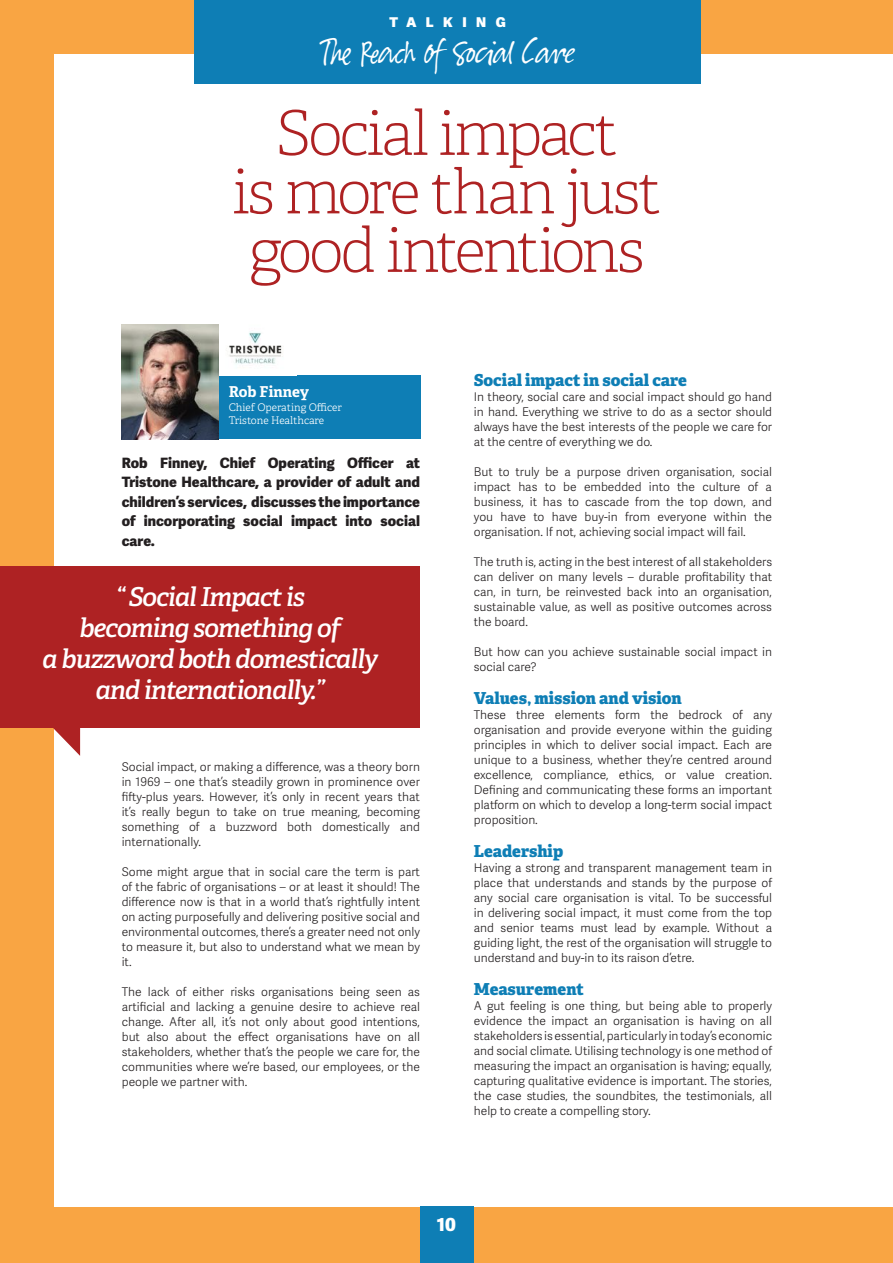
<style>
.page{position:relative;width:893px;height:1263px;background:#f9a543}
.page>*{position:absolute;margin:0;border:0;box-sizing:border-box;transform-origin:0 0}
.t1{font:100 61.5px "Adelle";letter-spacing:-.05em;color:#ae2223}
.t2{font:42px "Suomi Hand Script";color:#fff}
.t3{font:italic 600 26.1px "Adelle";letter-spacing:-.04em;color:#fff}
.t4{font:800 18px "Adelle Sans";color:#fff}
.t5{font:800 16.5px "Adelle";color:#0e7eb5}
.t6{font:700 15px "Adelle";color:#fff}
.t7{font:800 14.25px/19.5px "Adelle Sans";color:#231f20;text-align:justify}
.t8{font:800 13.5px "Adelle Sans";letter-spacing:.71em;color:#fff}
.t9{font:300 12px/15px "Adelle Sans";color:#231f20;text-align:justify}
.t10{font:300 10.5px "Adelle";color:#fff}
</style>
<div class="page">
<div style="left:54px;top:54px;width:839px;height:1153px;background:#fff"></div>
<div style="left:420px;top:1207px;width:54px;height:56px;background:#0e7eb5"></div>
<div style="left:195px;top:0;width:506px;height:83px;background:#0e7eb5"></div>
<div style="left:216px;top:375px;width:204px;height:64px;background:#0e7eb5"></div>
<img style="left:229px;top:332px;width:53px;height:32px">
<img style="left:122px;top:324px;width:97px;height:115px">
<div style="left:0;top:567px;width:420px;height:161px;background:#ae2223"></div>
<svg style="left:53px;top:728px;width:27px;height:28px"></svg>
<p class="t8" style="left:389px;top:14px;width:118px">TALKING</p>
<p class="t2" style="left:321px;top:30px;width:256px">The Reach of Social Care</p>
<p class="t1" style="left:276px;top:96px;width:343px">Social impact</p>
<p class="t1" style="left:232px;top:155px;width:431px">is more than just</p>
<p class="t1" style="left:249px;top:213px;width:397px">good intentions</p>
<p class="t6" style="left:229px;top:382px;width:82px">Rob Finney</p>
<p class="t10" style="left:229px;top:400px;width:114px">Chief Operating Officer</p>
<p class="t10" style="left:229px;top:414px;width:97px">Tristone Healthcare</p>
<p class="t7" style="left:122px;top:453px;width:300px">Rob Finney, Chief Operating Officer at Tristone Healthcare, a provider of adult and children’s services, discusses the importance of incorporating social impact into social care.</p>
<p class="t3" style="left:116px;top:581px;width:191px">“ Social Impact is</p>
<p class="t3" style="left:79px;top:611px;width:263px">becoming something of</p>
<p class="t3" style="left:42px;top:642px;width:337px">a buzzword both domestically</p>
<p class="t3" style="left:96px;top:673px;width:231px">and internationally.”</p>
<p class="t9" style="left:122px;top:759px;width:300px">Social impact, or making a difference, was a theory born in 1969 – one that’s steadily grown in prominence over fifty-plus years. However, it’s only in recent years that it’s really begun to take on true meaning, becoming something of a buzzword both domestically and internationally.</p>
<p class="t9" style="left:122px;top:864px;width:300px">Some might argue that in social care the term is part of the fabric of organisations – or at least it should! The difference now is that in a world that’s rightfully intent on acting purposefully and delivering positive social and environmental outcomes, there’s a greater need not only to measure it, but also to understand what we mean by it.</p>
<p class="t9" style="left:122px;top:984px;width:300px">The lack of either risks organisations being seen as artificial and lacking a genuine desire to achieve real change. After all, it’s not only about good intentions, but also about the effect organisations have on all stakeholders, whether that’s the people we care for, the communities where we’re based, our employees, or the people we partner with.</p>
<p class="t5" style="left:474px;top:369px;width:215px">Social impact in social care</p>
<p class="t9" style="left:474px;top:389px;width:300px">In theory, social care and social impact should go hand in hand. Everything we strive to do as a sector should always have the best interests of the people we care for at the centre of everything we do.</p>
<p class="t9" style="left:474px;top:464px;width:300px">But to truly be a purpose driven organisation, social impact has to be embedded into the culture of a business, it has to cascade from the top down, and you have to have buy-in from everyone within the organisation. If not, achieving social impact will fail.</p>
<p class="t9" style="left:474px;top:554px;width:300px">The truth is, acting in the best interest of all stakeholders can deliver on many levels – durable profitability that can, in turn, be reinvested back into an organisation, sustainable value, as well as positive outcomes across the board.</p>
<p class="t9" style="left:474px;top:644px;width:300px">But how can you achieve sustainable social impact in social care?</p>
<p class="t5" style="left:474px;top:687px;width:209px">Values, mission and vision</p>
<p class="t9" style="left:474px;top:707px;width:300px">These three elements form the bedrock of any organisation and provide everyone within the guiding principles in which to deliver social impact. Each are unique to a business, whether they’re centred around excellence, compliance, ethics, or value creation.<br>Defining and communicating these forms an important platform on which to develop a long-term social impact proposition.</p>
<p class="t5" style="left:474px;top:840px;width:91px">Leadership</p>
<p class="t9" style="left:474px;top:860px;width:300px">Having a strong and transparent management team in place that understands and stands by the purpose of any social care organisation is vital. To be successful in delivering social impact, it must come from the top and senior teams must lead by example. Without a guiding light, the rest of the organisation will struggle to understand and buy-in to its raison d’etre.</p>
<p class="t5" style="left:474px;top:978px;width:112px">Measurement</p>
<p class="t9" style="left:474px;top:998px;width:300px">A gut feeling is one thing, but being able to properly evidence the impact an organisation is having on all stakeholders is essential, particularly in today’s economic and social climate. Utilising technology is one method of measuring the impact an organisation is having; equally, capturing qualitative evidence is important. The stories, the case studies, the soundbites, the testimonials, all help to create a compelling story.</p>
<p class="t4" style="left:437px;top:1213px;width:21px">10</p>
</div>
